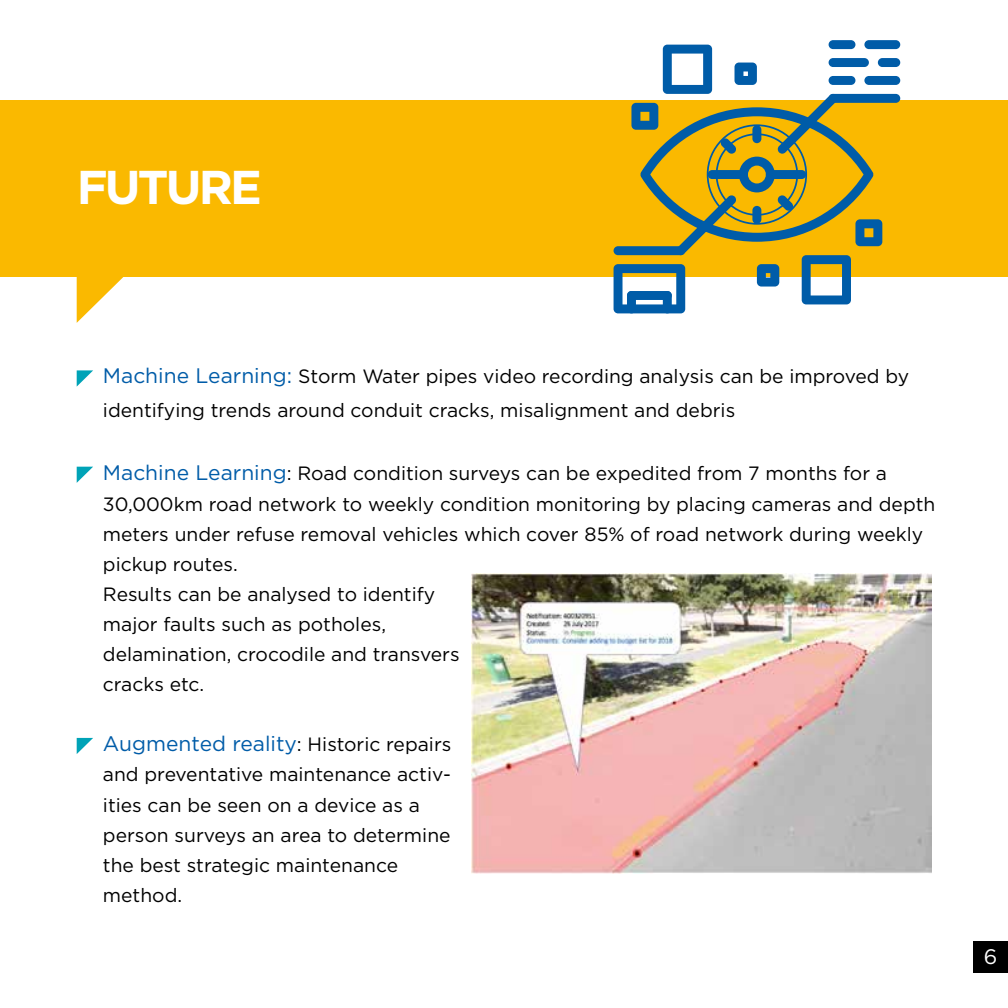
<style>
.page{position:relative;width:1008px;height:1008px;background:#fff}
.page>*{position:absolute;margin:0;border:0;box-sizing:border-box;transform-origin:0 0}
.t1{font:700 47.43px "Gotham";letter-spacing:-.06em;color:#fff}
.t2{font:21px "Gotham";color:#fff}
.t3{font:19.25px/30.1px "Gotham";color:#000}
.s1{font-size:21px;color:#005ca8}
</style>
<div class="page">
<div style="left:0;top:100px;width:1008px;height:176px;background:#fab900"></div>
<svg style="left:77px;top:276px;width:58px;height:47px"></svg>
<img style="left:472px;top:574px;width:459px;height:299px">
<svg style="left:77px;top:370px;width:16px;height:17px"></svg>
<svg style="left:77px;top:467px;width:16px;height:16px"></svg>
<svg style="left:77px;top:738px;width:16px;height:16px"></svg>
<div style="left:973px;top:942px;width:35px;height:31px;background:#000"></div>
<div style="left:829px;top:94px;width:71px;height:9px;background:#005ca8;border-radius:4px"></div>
<div style="left:878px;top:58px;width:22px;height:9px;background:#005ca8;border-radius:4px"></div>
<div style="left:864px;top:76px;width:36px;height:9px;background:#005ca8;border-radius:4px"></div>
<div style="left:829px;top:40px;width:26px;height:9px;background:#005ca8;border-radius:4px"></div>
<div style="left:864px;top:40px;width:36px;height:9px;background:#005ca8;border-radius:4px"></div>
<svg style="left:614px;top:45px;width:268px;height:268px"></svg>
<h1 class="t1" style="left:77px;top:156px;width:187px">FUTURE</h1>
<p class="t3" style="left:103px;top:359px;width:808px;line-height:33.6px;text-indent:-26px">• <span class="s1">Machine Learning:</span> Storm Water pipes video recording analysis can be improved by identifying trends around conduit cracks, misalignment and debris</p>
<p class="t3" style="left:103px;top:458px;width:834px;text-indent:-26px">• <span class="s1">Machine Learning</span>: Road condition surveys can be expedited from 7 months for a 30,000km road network to weekly condition monitoring by placing cameras and depth meters under refuse removal vehicles which cover 85% of road network during weekly pickup routes.<br>Results can be analysed to identify<br>major faults such as potholes,<br>delamination, crocodile and transvers<br>cracks etc.</p>
<p class="t3" style="left:103px;top:729px;width:350px;text-indent:-26px">• <span class="s1">Augmented reality</span>: Historic repairs and preventative maintenance activ&shy;ities can be seen on a device as a person surveys an area to determine the best strategic maintenance method.</p>
<p class="t2" style="left:984px;top:944px;width:15px">6</p>
</div>
